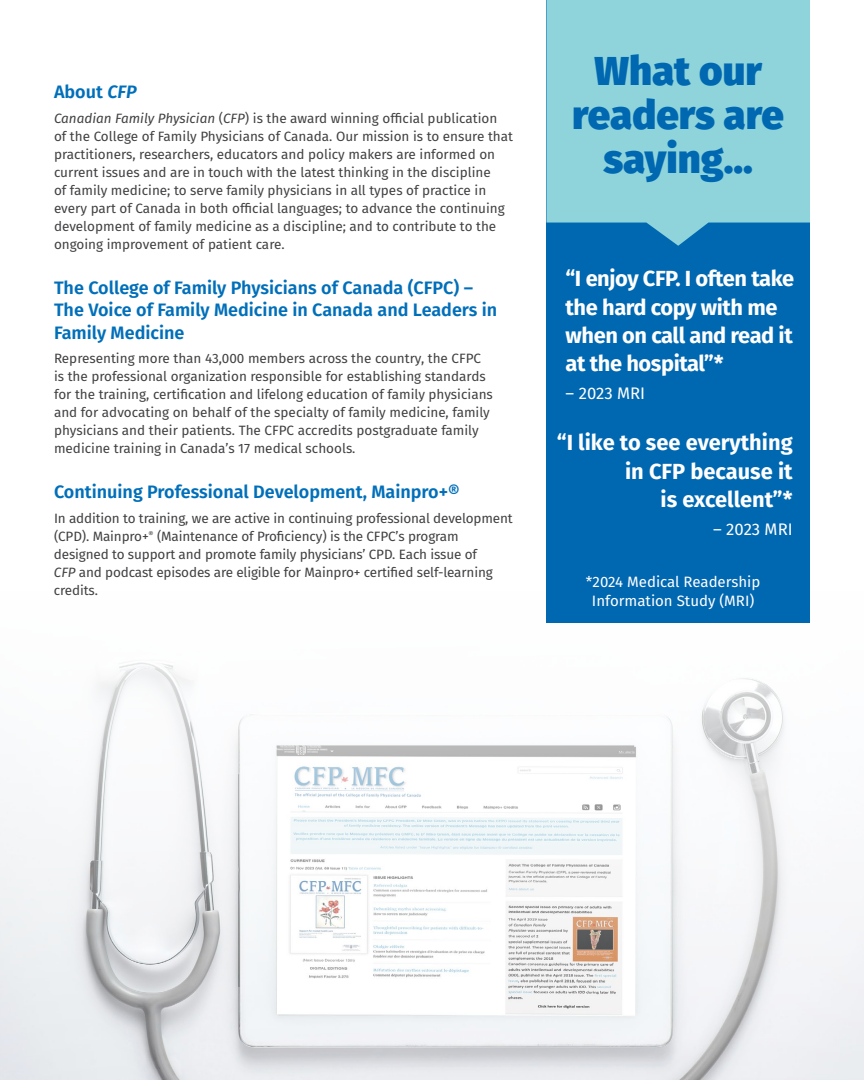
<style>
.page{position:relative;width:864px;height:1080px;background:#fff}
.page>*{position:absolute;margin:0;border:0;box-sizing:border-box;transform-origin:0 0}
.t1{font:800 40.35px/43.7px "Fira Sans";color:#0067b1;text-align:center}
.t2{font:700 21.9px/28.3px "Fira Sans";letter-spacing:-.02em;color:#fff}
.t3{font:700 21.9px/28.3px "Fira Sans";color:#fff;text-align:right}
.t4{font:600 18px/22.5px "Fira Sans";color:#006fba}
.t5{font:16.8px "Fira Sans";color:#fff}
.t6{font:15px/19.5px "Fira Sans";color:#fff;text-align:center}
.t7{font:13.5px/18px "Fira Sans";color:#414042}
.s1{font-style:italic}
</style>
<div class="page">
<img style="left:0;top:622px;width:864px;height:458px">
<div style="left:546px;top:0;width:264px;height:622px;background:#0067b1"></div>
<svg style="left:546px;top:0;width:264px;height:246px;background:#80c9d5"></svg>
<h3 class="t4" style="left:54px;top:79px;width:84px">About <span class="s1">CFP</span></h3>
<p class="t7" style="left:54px;top:109px;width:461px"><span class="s1">Canadian Family Physician</span> (<span class="s1">CFP</span>) is the award winning official publication of the College of Family Physicians of Canada. Our mission is to ensure that practitioners, researchers, educators and policy makers are informed on current issues and are in touch with the latest thinking in the discipline<br>of family medicine; to serve family physicians in all types of practice in every part of Canada in both official languages; to advance the continuing development of family medicine as a discipline; and to contribute to the ongoing improvement of patient care.</p>
<h3 class="t4" style="left:54px;top:275px;width:445px">The College of Family Physicians of Canada (CFPC) –<br>The Voice of Family Medicine in Canada and Leaders in<br>Family Medicine</h3>
<p class="t7" style="left:54px;top:349px;width:440px">Representing more than 43,000 members across the country, the CFPC is the professional organization responsible for establishing standards for the training, certification and lifelong education of family physicians and for advocating on behalf of the specialty of family medicine, family physicians and their patients. The CFPC accredits postgraduate family medicine training in Canada’s 17 medical schools.</p>
<h3 class="t4" style="left:54px;top:480px;width:407px">Continuing Professional Development, Mainpro+®</h3>
<p class="t7" style="left:54px;top:509px;width:460px">In addition to training, we are active in continuing professional development (CPD). Mainpro+<sup>®</sup> (Maintenance of Proficiency) is the CFPC’s program designed to support and promote family physicians’ CPD. Each issue of<br><span class="s1">CFP</span> and podcast episodes are eligible for Mainpro+ certified self-learning credits.</p>
<h1 class="t1" style="left:572px;top:46px;width:213px">What our readers are saying...</h1>
<h2 class="t2" style="left:566px;top:263px;width:230px">“I enjoy CFP. I often take the hard copy with me when on call and read it at the hospital”*</h2>
<p class="t5" style="left:566px;top:380px;width:81px">– 2023 MRI</p>
<h2 class="t3" style="left:557px;top:427px;width:237px">“I like to see everything in CFP because it<br>is excellent”*</h2>
<p class="t5" style="left:713px;top:516px;width:81px">– 2023 MRI</p>
<p class="t6" style="left:586px;top:571px;width:176px">*2024 Medical Readership<br>Information Study (MRI)</p>
</div>
